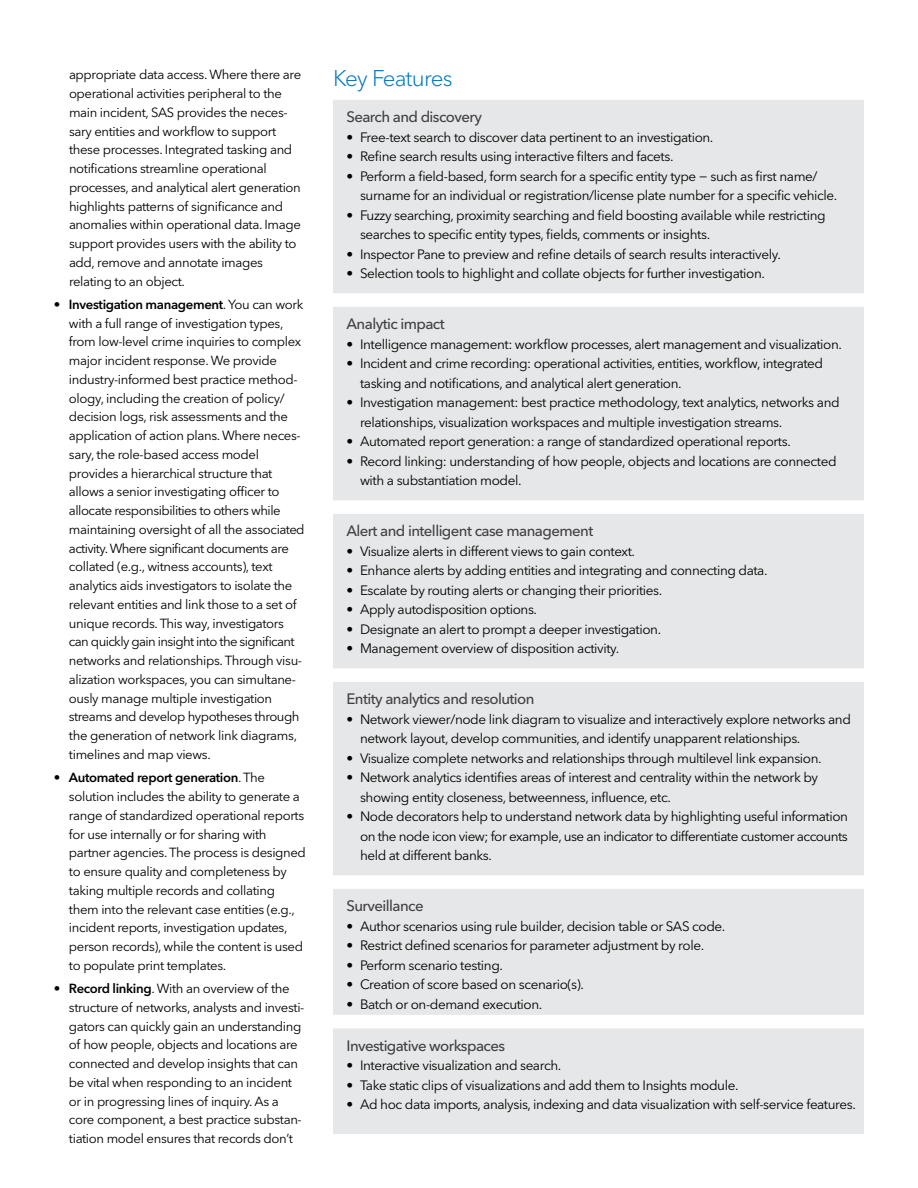
<style>
.page{position:relative;width:918px;height:1188px;background:#fff}
.page>*{position:absolute;margin:0;border:0;box-sizing:border-box;transform-origin:0 0}
.t1{font:300 22.5px "Avenir Next W1 G";letter-spacing:-.04em;color:#0074be}
.t2{font:500 15px "Avenir Next W1 G";letter-spacing:-.04em;color:#414042}
.t3{font:13.5px/19.5px "Avenir Next W1 G";letter-spacing:-.03em;color:#000}
.t4{font:13.2px/18.8px "Avenir Next W1 G";letter-spacing:-.03em;color:#000}
.s1{font-weight:600}
</style>
<div class="page">
<div style="left:333px;top:99px;width:531px;height:1035px;background:#e6e7e8"></div>
<div style="left:333px;top:86px;width:531px;height:14px;background:#fff"></div>
<div style="left:333px;top:293px;width:531px;height:14px;background:#fff"></div>
<div style="left:333px;top:500px;width:531px;height:14px;background:#fff"></div>
<div style="left:333px;top:668px;width:531px;height:14px;background:#fff"></div>
<div style="left:333px;top:875px;width:531px;height:14px;background:#fff"></div>
<div style="left:333px;top:1015px;width:531px;height:13px;background:#fff"></div>
<p class="t4" style="left:69px;top:65px;width:234px">appropriate data access. Where there are operational activities peripheral to the main incident, SAS provides the neces&shy;sary entities and workflow to support these processes. Integrated tasking and notifications streamline operational processes, and analytical alert generation highlights patterns of significance and anomalies within operational data. Image support provides users with the ability to add, remove and annotate images relating to an object.</p>
<p class="t4" style="left:69px;top:295px;width:237px;text-indent:-15px"><span class="s1">• Investigation management</span>. You can work with a full range of investigation types, from low-level crime inquiries to complex major incident response. We provide industry-informed best practice method&shy;ology, including the creation of policy/ decision logs, risk assessments and the application of action plans. Where neces&shy;sary, the role-based access model provides a hierarchical structure that allows a senior investigating officer to allocate responsibilities to others while maintaining oversight of all the associated activity. Where significant documents are collated (e.g., witness accounts), text analytics aids investigators to isolate the relevant entities and link those to a set of unique records. This way, investigators can quickly gain insight into the significant networks and relationships. Through visu&shy;alization workspaces, you can simultane&shy;ously manage multiple investigation streams and develop hypotheses through the generation of network link diagrams, timelines and map views.</p>
<p class="t4" style="left:69px;top:768px;width:239px;text-indent:-15px"><span class="s1">• Automated report generation</span>. The solution includes the ability to generate a range of standardized operational reports for use internally or for sharing with partner agencies. The process is designed to ensure quality and completeness by taking multiple records and collating them into the relevant case entities (e.g., incident reports, investigation updates, person records), while the content is used to populate print templates.</p>
<p class="t4" style="left:69px;top:979px;width:237px;text-indent:-15px"><span class="s1">• Record linking</span>. With an overview of the structure of networks, analysts and investi&shy;gators can quickly gain an understanding of how people, objects and locations are connected and develop insights that can be vital when responding to an incident or in progressing lines of inquiry. As a core component, a best practice substan&shy;tiation model ensures that records don’t</p>
<h1 class="t1" style="left:333px;top:65px;width:121px">Key Features</h1>
<p class="t2" style="left:346px;top:108px;width:137px">Search and discovery</p>
<p class="t3" style="left:346px;top:127px;width:368px">• Free-text search to discover data pertinent to an investigation.</p>
<p class="t3" style="left:346px;top:147px;width:329px">• Refine search results using interactive filters and facets.</p>
<p class="t3" style="left:360px;top:166px;width:479px;text-indent:-14px">• Perform a field-based, form search for a specific entity type − such as first name/ surname for an individual or registration/license plate number for a specific vehicle.</p>
<p class="t3" style="left:360px;top:205px;width:467px;text-indent:-14px">• Fuzzy searching, proximity searching and field boosting available while restricting searches to specific entity types, fields, comments or insights.</p>
<p class="t3" style="left:346px;top:244px;width:436px">• Inspector Pane to preview and refine details of search results interactively.</p>
<p class="t3" style="left:346px;top:264px;width:420px">• Selection tools to highlight and collate objects for further investigation.</p>
<p class="t2" style="left:346px;top:315px;width:100px">Analytic impact</p>
<p class="t3" style="left:346px;top:334px;width:497px">• Intelligence management: workflow processes, alert management and visualization.</p>
<p class="t3" style="left:360px;top:354px;width:465px;text-indent:-14px">• Incident and crime recording: operational activities, entities, workflow, integrated tasking and notifications, and analytical alert generation.</p>
<p class="t3" style="left:360px;top:393px;width:481px;text-indent:-14px">• Investigation management: best practice methodology, text analytics, networks and relationships, visualization workspaces and multiple investigation streams.</p>
<p class="t3" style="left:346px;top:432px;width:446px">• Automated report generation: a range of standardized operational reports.</p>
<p class="t3" style="left:360px;top:451px;width:478px;text-indent:-14px">• Record linking: understanding of how people, objects and locations are connected with a substantiation model.</p>
<p class="t2" style="left:346px;top:522px;width:248px">Alert and intelligent case management</p>
<p class="t3" style="left:346px;top:541px;width:290px">• Visualize alerts in different views to gain context.</p>
<p class="t3" style="left:346px;top:561px;width:423px">• Enhance alerts by adding entities and integrating and connecting data.</p>
<p class="t3" style="left:346px;top:580px;width:317px">• Escalate by routing alerts or changing their priorities.</p>
<p class="t3" style="left:346px;top:600px;width:192px">• Apply autodisposition options.</p>
<p class="t3" style="left:346px;top:619px;width:316px">• Designate an alert to prompt a deeper investigation.</p>
<p class="t3" style="left:346px;top:639px;width:274px">• Management overview of disposition activity.</p>
<p class="t2" style="left:346px;top:690px;width:190px">Entity analytics and resolution</p>
<p class="t3" style="left:360px;top:709px;width:493px;text-indent:-14px">• Network viewer/node link diagram to visualize and interactively explore networks and network layout, develop communities, and identify unapparent relationships.</p>
<p class="t3" style="left:346px;top:748px;width:477px">• Visualize complete networks and relationships through multilevel link expansion.</p>
<p class="t3" style="left:360px;top:768px;width:460px;text-indent:-14px">• Network analytics identifies areas of interest and centrality within the network by showing entity closeness, betweenness, influence, etc.</p>
<p class="t3" style="left:360px;top:807px;width:490px;text-align:justify;text-indent:-14px">• Node decorators help to understand network data by highlighting useful information on the node icon view; for example, use an indicator to differentiate customer accounts held at different banks.</p>
<p class="t2" style="left:346px;top:897px;width:79px">Surveillance</p>
<p class="t3" style="left:346px;top:916px;width:380px">• Author scenarios using rule builder, decision table or SAS code.</p>
<p class="t3" style="left:346px;top:936px;width:359px">• Restrict defined scenarios for parameter adjustment by role.</p>
<p class="t3" style="left:346px;top:955px;width:158px">• Perform scenario testing.</p>
<p class="t3" style="left:346px;top:975px;width:239px">• Creation of score based on scenario(s).</p>
<p class="t3" style="left:346px;top:994px;width:197px">• Batch or on-demand execution.</p>
<p class="t2" style="left:346px;top:1037px;width:160px">Investigative workspaces</p>
<p class="t3" style="left:346px;top:1056px;width:216px">• Interactive visualization and search.</p>
<p class="t3" style="left:346px;top:1075px;width:394px">• Take static clips of visualizations and add them to Insights module.</p>
<p class="t3" style="left:346px;top:1095px;width:511px">• Ad hoc data imports, analysis, indexing and data visualization with self-service features.</p>
</div>
